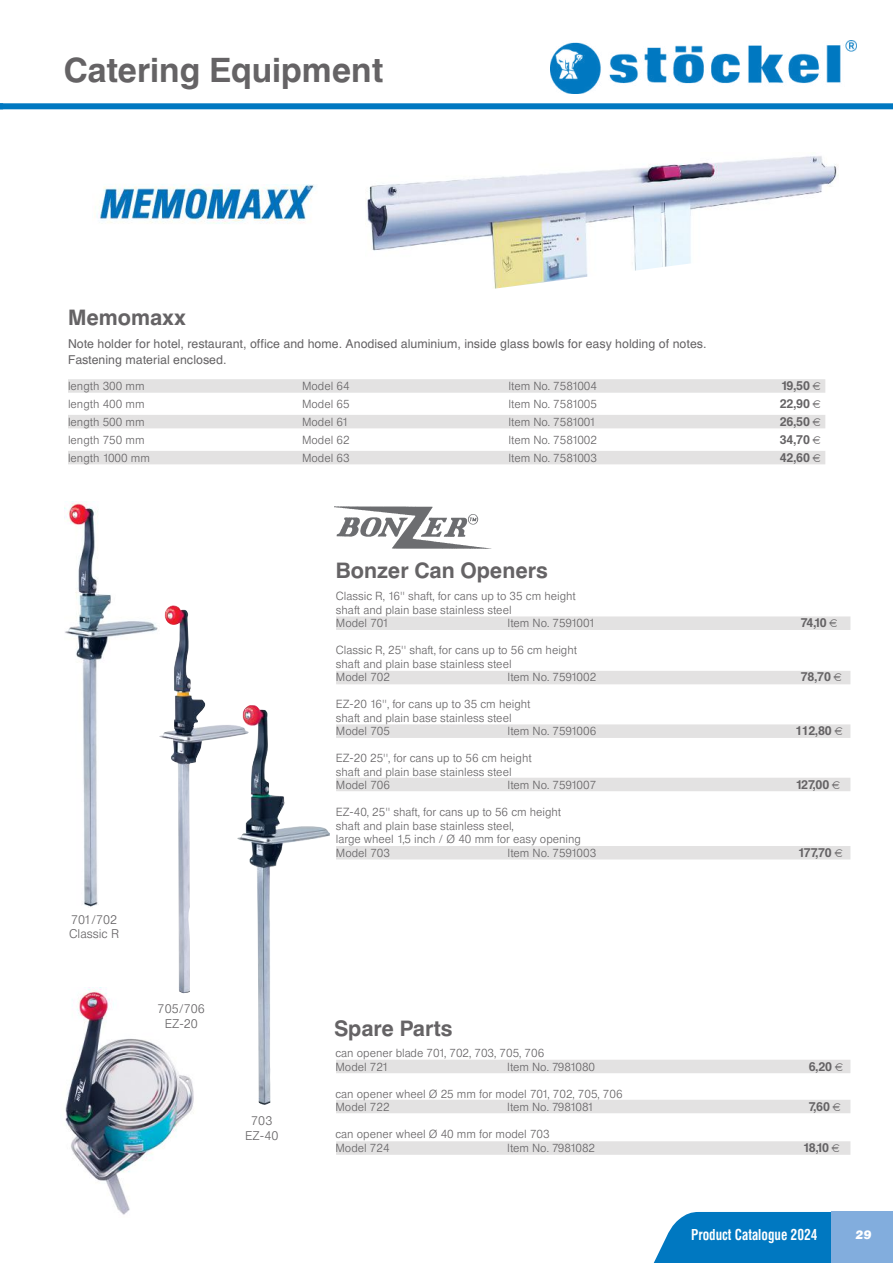
<style>
.page{position:relative;width:893px;height:1263px;background:#fff}
.page>*{position:absolute;margin:0;border:0;box-sizing:border-box;transform-origin:0 0}
.t1{font:500 33px "Europa SB";color:#656365}
.t2{font:500 21px "Europa SB";color:#656365}
.t3{font:15px "Europa SB Med Con";color:#fff;scale:.9 1}
.t4{font:12px/16.5px "Europa SB";color:#656365}
.t5{font:500 12px "Europa SB";color:#656365}
.t6{font:300 12px/14.4px "Europa SB";color:#656365;text-align:center}
.t7{font:italic 700 12px "Europa SB";color:#fff}
.t8{font:300 11.25px/13.5px "Europa SB";color:#656365}
</style>
<div class="page">
<img style="left:367px;top:156px;width:471px;height:91px">
<svg style="left:372px;top:247px;width:319px;height:42px"></svg>
<img style="left:65px;top:987px;width:129px;height:228px">
<svg style="left:653px;top:1212px;width:178px;height:51px;background:#1583c6"></svg>
<div style="left:831px;top:1212px;width:62px;height:51px;background:#82addd"></div>
<div style="left:68px;top:379px;width:757px;height:14px;background:#e3e2e2"></div>
<div style="left:68px;top:415px;width:757px;height:13px;background:#e3e2e2"></div>
<div style="left:68px;top:451px;width:757px;height:13px;background:#e3e2e2"></div>
<img style="left:97px;top:184px;width:218px;height:40px">
<div style="left:0;top:103px;width:893px;height:6px;background:#0078c1"></div>
<img style="left:551px;top:40px;width:306px;height:54px">
<div style="left:336px;top:616px;width:514px;height:14px;background:#e3e2e2"></div>
<div style="left:336px;top:671px;width:514px;height:13px;background:#e3e2e2"></div>
<div style="left:336px;top:724px;width:514px;height:14px;background:#e3e2e2"></div>
<div style="left:336px;top:778px;width:514px;height:13px;background:#e3e2e2"></div>
<div style="left:336px;top:846px;width:514px;height:13px;background:#e3e2e2"></div>
<div style="left:336px;top:1060px;width:514px;height:13px;background:#e3e2e2"></div>
<div style="left:336px;top:1100px;width:514px;height:13px;background:#e3e2e2"></div>
<div style="left:336px;top:1141px;width:514px;height:14px;background:#e3e2e2"></div>
<img style="left:334px;top:506px;width:158px;height:43px">
<img style="left:64px;top:502px;width:94px;height:405px">
<img style="left:159px;top:605px;width:78px;height:388px">
<img style="left:237px;top:705px;width:93px;height:400px">
<h1 class="t1" style="left:64px;top:57px;width:321px">Catering Equipment</h1>
<h2 class="t2" style="left:68px;top:310px;width:119px">Memomaxx</h2>
<p class="t4" style="left:68px;top:336px;width:640px">Note holder for hotel, restaurant, office and home. Anodised aluminium, inside glass bowls for easy holding of notes.<br>Fastening material enclosed.</p>
<p class="t8" style="left:68px;top:380px;width:78px">length 300 mm</p>
<p class="t8" style="left:302px;top:380px;width:49px">Model 64</p>
<p class="t8" style="left:508px;top:380px;width:90px">Item No. 7581004</p>
<p class="t5" style="left:781px;top:381px;width:31px">19,50</p>
<p class="t8" style="left:68px;top:398px;width:78px">length 400 mm</p>
<p class="t8" style="left:302px;top:398px;width:49px">Model 65</p>
<p class="t8" style="left:508px;top:398px;width:90px">Item No. 7581005</p>
<p class="t5" style="left:780px;top:399px;width:32px">22,90</p>
<p class="t8" style="left:68px;top:416px;width:78px">length 500 mm</p>
<p class="t8" style="left:302px;top:416px;width:48px">Model 61</p>
<p class="t8" style="left:508px;top:416px;width:89px">Item No. 7581001</p>
<p class="t5" style="left:780px;top:417px;width:32px">26,50</p>
<p class="t8" style="left:68px;top:434px;width:78px">length 750 mm</p>
<p class="t8" style="left:302px;top:434px;width:49px">Model 62</p>
<p class="t8" style="left:508px;top:434px;width:90px">Item No. 7581002</p>
<p class="t5" style="left:780px;top:435px;width:32px">34,70</p>
<p class="t8" style="left:68px;top:452px;width:84px">length 1000 mm</p>
<p class="t8" style="left:302px;top:452px;width:49px">Model 63</p>
<p class="t8" style="left:508px;top:452px;width:90px">Item No. 7581003</p>
<p class="t5" style="left:780px;top:453px;width:32px">42,60</p>
<p class="t6" style="left:69px;top:913px;width:51px;text-align:left">701/702<br>Classic R</p>
<p class="t6" style="left:158px;top:1003px;width:49px">705/706<br>EZ-20</p>
<p class="t6" style="left:245px;top:1115px;width:35px">703<br>EZ-40</p>
<h2 class="t2" style="left:336px;top:562px;width:214px">Bonzer Can Openers</h2>
<p class="t8" style="left:336px;top:590px;width:241px">Classic R, 16'' shaft, for cans up to 35 cm height shaft and plain base stainless steel<br>Model 701</p>
<p class="t8" style="left:508px;top:617px;width:89px">Item No. 7591001</p>
<p class="t5" style="left:801px;top:618px;width:27px">74,10</p>
<p class="t8" style="left:336px;top:644px;width:243px">Classic R, 25'' shaft, for cans up to 56 cm height shaft and plain base stainless steel<br>Model 702</p>
<p class="t8" style="left:508px;top:671px;width:90px">Item No. 7591002</p>
<p class="t5" style="left:801px;top:672px;width:32px">78,70</p>
<p class="t8" style="left:336px;top:698px;width:196px">EZ-20 16'', for cans up to 35 cm height shaft and plain base stainless steel<br>Model 705</p>
<p class="t8" style="left:508px;top:725px;width:90px">Item No. 7591006</p>
<p class="t5" style="left:795px;top:726px;width:38px">112,80</p>
<p class="t8" style="left:336px;top:752px;width:197px">EZ-20 25'', for cans up to 56 cm height shaft and plain base stainless steel<br>Model 706</p>
<p class="t8" style="left:508px;top:779px;width:90px">Item No. 7591007</p>
<p class="t5" style="left:796px;top:780px;width:35px">127,00</p>
<p class="t8" style="left:336px;top:806px;width:247px">EZ-40, 25'' shaft, for cans up to 56 cm height shaft and plain base stainless steel,<br>large wheel 1,5 inch / Ø 40 mm for easy opening Model 703</p>
<p class="t8" style="left:508px;top:847px;width:90px">Item No. 7591003</p>
<p class="t5" style="left:798px;top:848px;width:35px">177,70</p>
<h2 class="t2" style="left:334px;top:1021px;width:120px">Spare Parts</h2>
<p class="t8" style="left:335px;top:1047px;width:210px">can opener blade 701, 702, 703, 705, 706<br>Model 721</p>
<p class="t8" style="left:507px;top:1061px;width:89px">Item No. 7981080</p>
<p class="t5" style="left:809px;top:1062px;width:25px">6,20</p>
<p class="t8" style="left:335px;top:1088px;width:289px">can opener wheel Ø 25 mm for model 701, 702, 705, 706<br>Model 722</p>
<p class="t8" style="left:507px;top:1101px;width:88px">Item No. 7981081</p>
<p class="t5" style="left:809px;top:1102px;width:23px">7,60</p>
<p class="t8" style="left:335px;top:1128px;width:216px">can opener wheel Ø 40 mm for model 703<br>Model 724</p>
<p class="t8" style="left:507px;top:1142px;width:89px">Item No. 7981082</p>
<p class="t5" style="left:803px;top:1143px;width:27px">18,10</p>
<h3 class="t3" style="left:691px;top:1229px;width:142px">Product Catalogue 2024</h3>
<p class="t7" style="left:855px;top:1230px;width:18px">29</p>
</div>
